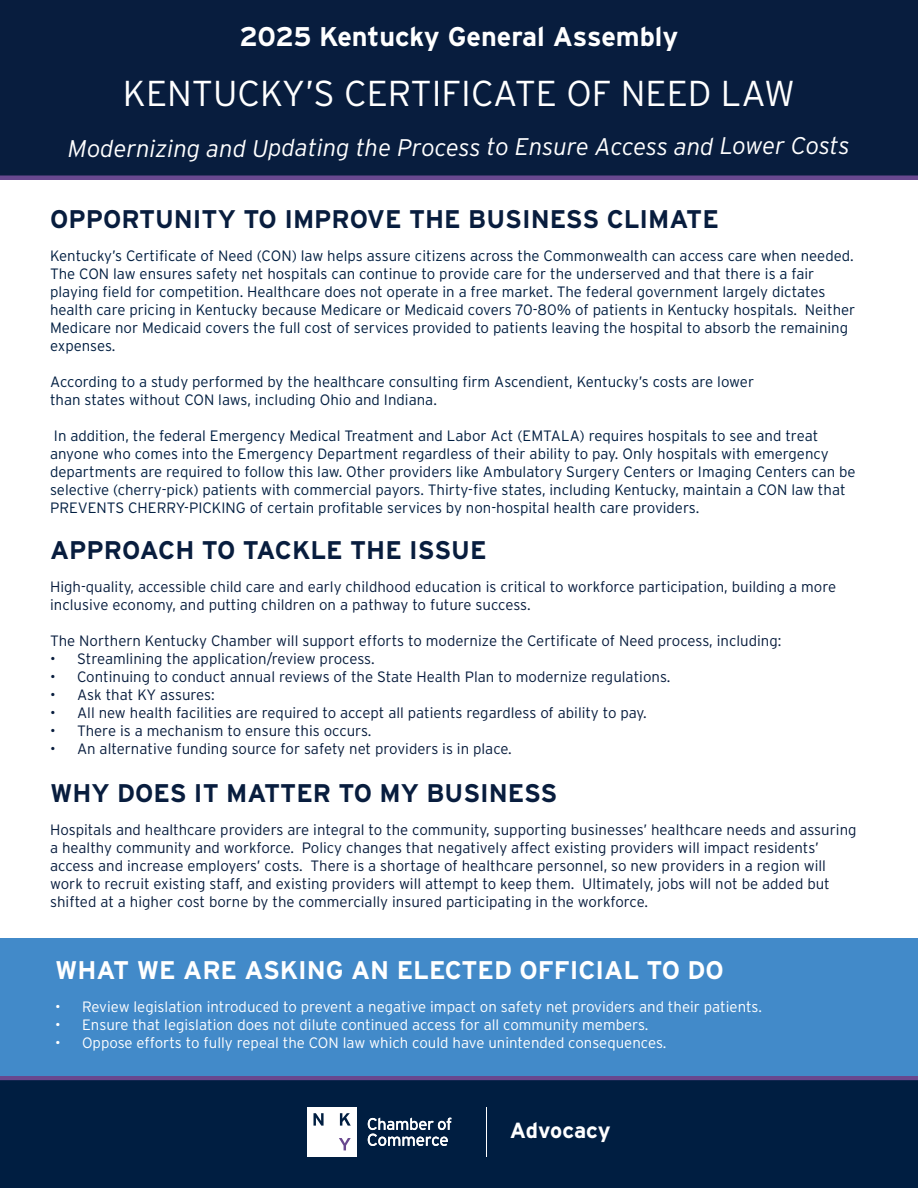
<style>
.page{position:relative;width:918px;height:1188px;background:#fff}
.page>*{position:absolute;margin:0;border:0;box-sizing:border-box;transform-origin:0 0}
.t1{font:300 36px "Interstate";color:#fff}
.t2{font:700 27px "Interstate";color:#fff}
.t3{font:700 25.5px "Interstate";color:#081d3e}
.t4{font:700 25.5px "Interstate";color:#fff}
.t5{font:italic 300 24px "Interstate";letter-spacing:-.005em;color:#fff}
.t6{font:700 21.9px "Interstate";letter-spacing:-.005em;color:#fff}
.t7{font:300 15px/18px "Interstate";color:#001e41}
.t8{font:300 15px/18px "Interstate";color:#081d3e}
.t9{font:300 15px "Interstate";color:#fff}
</style>
<div class="page">
<div style="left:0;top:1076px;width:918px;height:112px;background:#001e41"></div>
<hr style="left:487px;top:1107px;width:1px;height:50px;background:#fff">
<svg style="left:368px;top:1118px;width:83px;height:28px"></svg>
<svg style="left:307px;top:1107px;width:50px;height:50px"></svg>
<div style="left:0;top:938px;width:918px;height:138px;background:#428ac9"></div>
<div style="left:0;top:0;width:918px;height:180px;background:#081d3e"></div>
<p class="t2" style="left:240px;top:22px;width:440px">2025 Kentucky General Assembly</p>
<p class="t1" style="left:123px;top:73px;width:674px">KENTUCKY’S CERTIFICATE OF NEED LAW</p>
<p class="t5" style="left:68px;top:134px;width:783px">Modernizing and Updating the Process to Ensure Access and Lower Costs</p>
<p class="t3" style="left:50px;top:205px;width:670px">OPPORTUNITY TO IMPROVE THE BUSINESS CLIMATE</p>
<p class="t7" style="left:50px;top:247px;width:807px">Kentucky’s Certificate of Need (CON) law helps assure citizens across the Commonwealth can access care when needed.<br>The CON law ensures safety net hospitals can continue to provide care for the underserved and that there is a fair playing field for competition. Healthcare does not operate in a free market. The federal government largely dictates health care pricing in Kentucky because Medicare or Medicaid covers 70-80% of patients in Kentucky hospitals. Neither Medicare nor Medicaid covers the full cost of services provided to patients leaving the hospital to absorb the remaining expenses.</p>
<p class="t7" style="left:50px;top:373px;width:706px">According to a study performed by the healthcare consulting firm Ascendient, Kentucky’s costs are lower</p>
<p class="t7" style="left:50px;top:391px;width:388px">than states without CON laws, including Ohio and Indiana.</p>
<p class="t7" style="left:50px;top:427px;width:807px">In addition, the federal Emergency Medical Treatment and Labor Act (EMTALA) requires hospitals to see and treat anyone who comes into the Emergency Department regardless of their ability to pay. Only hospitals with emergency departments are required to follow this law. Other providers like Ambulatory Surgery Centers or Imaging Centers can be selective (cherry-pick) patients with commercial payors. Thirty-five states, including Kentucky, maintain a CON law that PREVENTS CHERRY-PICKING of certain profitable services by non-hospital health care providers.</p>
<p class="t3" style="left:50px;top:536px;width:438px">APPROACH TO TACKLE THE ISSUE</p>
<p class="t8" style="left:50px;top:577px;width:788px">High-quality, accessible child care and early childhood education is critical to workforce participation, building a more inclusive economy, and putting children on a pathway to future success.</p>
<p class="t8" style="left:50px;top:631px;width:733px">The Northern Kentucky Chamber will support efforts to modernize the Certificate of Need process, including:</p>
<p class="t8" style="left:50px;top:649px;width:326px">• Streamlining the application/review process.</p>
<p class="t8" style="left:50px;top:667px;width:622px">• Continuing to conduct annual reviews of the State Health Plan to modernize regulations.</p>
<p class="t8" style="left:50px;top:685px;width:166px">• Ask that KY assures:</p>
<p class="t8" style="left:50px;top:703px;width:598px">• All new health facilities are required to accept all patients regardless of ability to pay.</p>
<p class="t8" style="left:50px;top:721px;width:323px">• There is a mechanism to ensure this occurs.</p>
<p class="t8" style="left:50px;top:739px;width:463px">• An alternative funding source for safety net providers is in place.</p>
<p class="t3" style="left:50px;top:779px;width:509px">WHY DOES IT MATTER TO MY BUSINESS</p>
<p class="t8" style="left:50px;top:821px;width:808px">Hospitals and healthcare providers are integral to the community, supporting businesses’ healthcare needs and assuring a healthy community and workforce. Policy changes that negatively affect existing providers will impact residents’ access and increase employers’ costs. There is a shortage of healthcare personnel, so new providers in a region will work to recruit existing staff, and existing providers will attempt to keep them. Ultimately, jobs will not be added but shifted at a higher cost borne by the commercially insured participating in the workforce.</p>
<p class="t4" style="left:55px;top:956px;width:670px">WHAT WE ARE ASKING AN ELECTED OFFICIAL TO DO</p>
<p class="t9" style="left:55px;top:998px;width:708px">• Review legislation introduced to prevent a negative impact on safety net providers and their patients.</p>
<p class="t9" style="left:55px;top:1016px;width:595px">• Ensure that legislation does not dilute continued access for all community members.</p>
<p class="t9" style="left:55px;top:1034px;width:613px">• Oppose efforts to fully repeal the CON law which could have unintended consequences.</p>
<h3 class="t6" style="left:510px;top:1118px;width:103px">Advocacy</h3>
</div>
